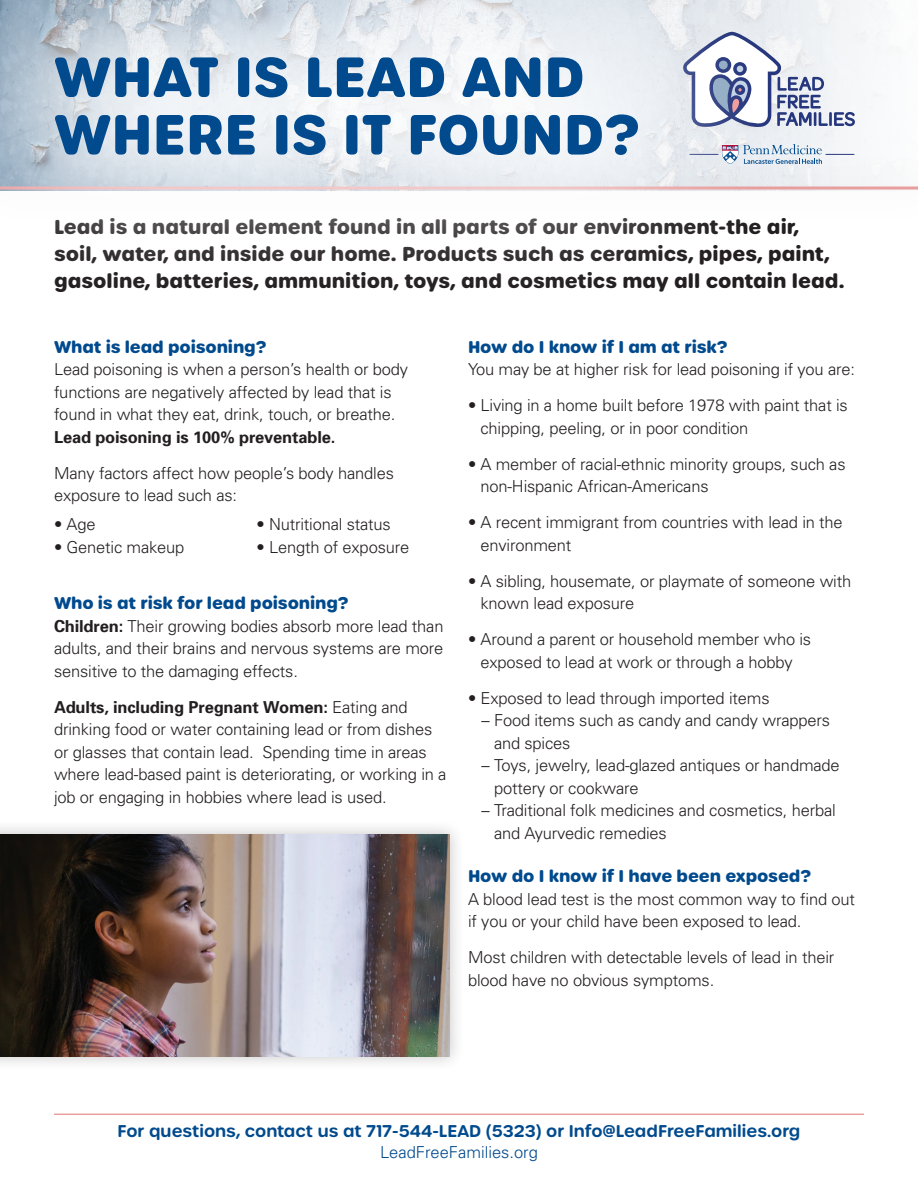
<style>
.page{position:relative;width:918px;height:1188px;background:#fff}
.page>*{position:absolute;margin:0;border:0;box-sizing:border-box;transform-origin:0 0}
.t1{font:700 54.6px/57.6px "Urbane Rounded";color:#004a8d}
.t2{font:700 19.5px/27px "Urbane Rounded";color:#231f20}
.t3{font:300 16.5px/22.5px "Univers";letter-spacing:-.01em;color:#231f20}
.t4{font:700 16.5px "Urbane Rounded";letter-spacing:-.01em;color:#004a8d}
.t5{font:600 16.5px "Urbane Rounded";color:#004a8d}
.t6{font:700 16.5px "Univers";letter-spacing:-.01em;color:#231f20}
.t7{font:300 16.5px "Univers";color:#004a8d}
.s1{font-weight:700}
</style>
<div class="page">
<svg style="left:778px;top:144px;width:76px;height:4px"></svg>
<hr style="left:829px;top:112px;width:3px;height:14px;background:#27377d">
<svg style="left:834px;top:112px;width:21px;height:14px"></svg>
<svg style="left:778px;top:32px;width:50px;height:96px"></svg>
<div style="left:0;top:148px;width:918px;height:79px;background:#231f20;opacity:.25"></div>
<hr style="left:0;top:187px;width:918px;height:3px;background:#e99e9e">
<hr style="left:54px;top:1114px;width:810px;height:1px;background:#e99e9e">
<div style="left:0;top:819px;width:465px;height:253px;background:#231f20;opacity:.25"></div>
<img style="left:0;top:834px;width:450px;height:223px">
<svg style="left:0;top:0;width:778px;height:227px"></svg>
<h1 class="t1" style="left:54px;top:49px;width:587px">WHAT IS LEAD AND<br>WHERE IS IT FOUND?</h1>
<p class="t2" style="left:54px;top:214px;width:792px">Lead is a natural element found in all parts of our environment-the air, soil, water, and inside our home. Products such as ceramics, pipes, paint, gasoline, batteries, ammunition, toys, and cosmetics may all contain lead.</p>
<p class="t4" style="left:54px;top:335px;width:214px">What is lead poisoning?</p>
<p class="t3" style="left:54px;top:357px;width:356px">Lead poisoning is when a person’s health or body functions are negatively affected by lead that is found in what they eat, drink, touch, or breathe.</p>
<p class="t6" style="left:54px;top:426px;width:283px">Lead poisoning is 100% preventable.</p>
<p class="t3" style="left:54px;top:461px;width:341px">Many factors affect how people’s body handles exposure to lead such as:</p>
<p class="t3" style="left:54px;top:513px;width:43px">• Age</p>
<p class="t3" style="left:54px;top:535px;width:132px">• Genetic makeup</p>
<p class="t3" style="left:257px;top:513px;width:136px">• Nutritional status</p>
<p class="t3" style="left:257px;top:535px;width:154px">• Length of exposure</p>
<p class="t4" style="left:54px;top:592px;width:296px">Who is at risk for lead poisoning?</p>
<p class="t3" style="left:54px;top:614px;width:391px;text-align:justify"><span class="s1">Children:</span> Their growing bodies absorb more lead than adults, and their brains and nervous systems are more sensitive to the damaging effects.</p>
<p class="t3" style="left:54px;top:695px;width:394px"><span class="s1">Adults, including Pregnant Women:</span> Eating and drinking food or water containing lead or from dishes or glasses that contain lead. Spending time in areas where lead-based paint is deteriorating, or working in a job or engaging in hobbies where lead is used.</p>
<p class="t4" style="left:468px;top:335px;width:261px">How do I know if I am at risk?</p>
<p class="t3" style="left:468px;top:358px;width:389px">You may be at higher risk for lead poisoning if you are:</p>
<p class="t3" style="left:481px;top:394px;width:369px;text-indent:-13px">• Living in a home built before 1978 with paint that is chipping, peeling, or in poor condition</p>
<p class="t3" style="left:481px;top:452px;width:367px;text-indent:-13px">• A member of racial-ethnic minority groups, such as non-Hispanic African-Americans</p>
<p class="t3" style="left:481px;top:511px;width:364px;text-indent:-13px">• A recent immigrant from countries with lead in the environment</p>
<p class="t3" style="left:481px;top:569px;width:372px;text-indent:-13px">• A sibling, housemate, or playmate of someone with known lead exposure</p>
<p class="t3" style="left:468px;top:628px;width:345px;text-align:center">• Around a parent or household member who is exposed to lead at work or through a hobby</p>
<p class="t3" style="left:468px;top:686px;width:303px">• Exposed to lead through imported items</p>
<p class="t3" style="left:494px;top:709px;width:338px;text-indent:-13px">– Food items such as candy and candy wrappers and spices</p>
<p class="t3" style="left:494px;top:754px;width:347px;text-indent:-13px">– Toys, jewelry, lead-glazed antiques or handmade pottery or cookware</p>
<p class="t3" style="left:494px;top:799px;width:343px;text-indent:-13px">– Traditional folk medicines and cosmetics, herbal and Ayurvedic remedies</p>
<p class="t4" style="left:468px;top:865px;width:344px">How do I know if I have been exposed?</p>
<p class="t3" style="left:468px;top:887px;width:388px">A blood lead test is the most common way to find out if you or your child have been exposed to lead.</p>
<p class="t3" style="left:468px;top:946px;width:368px">Most children with detectable levels of lead in their blood have no obvious symptoms.</p>
<p class="t5" style="left:118px;top:1119px;width:684px">For questions, contact us at 717-544-LEAD (5323) or Info@LeadFreeFamilies.org</p>
<p class="t7" style="left:380px;top:1142px;width:159px">LeadFreeFamilies.org</p>
</div>
